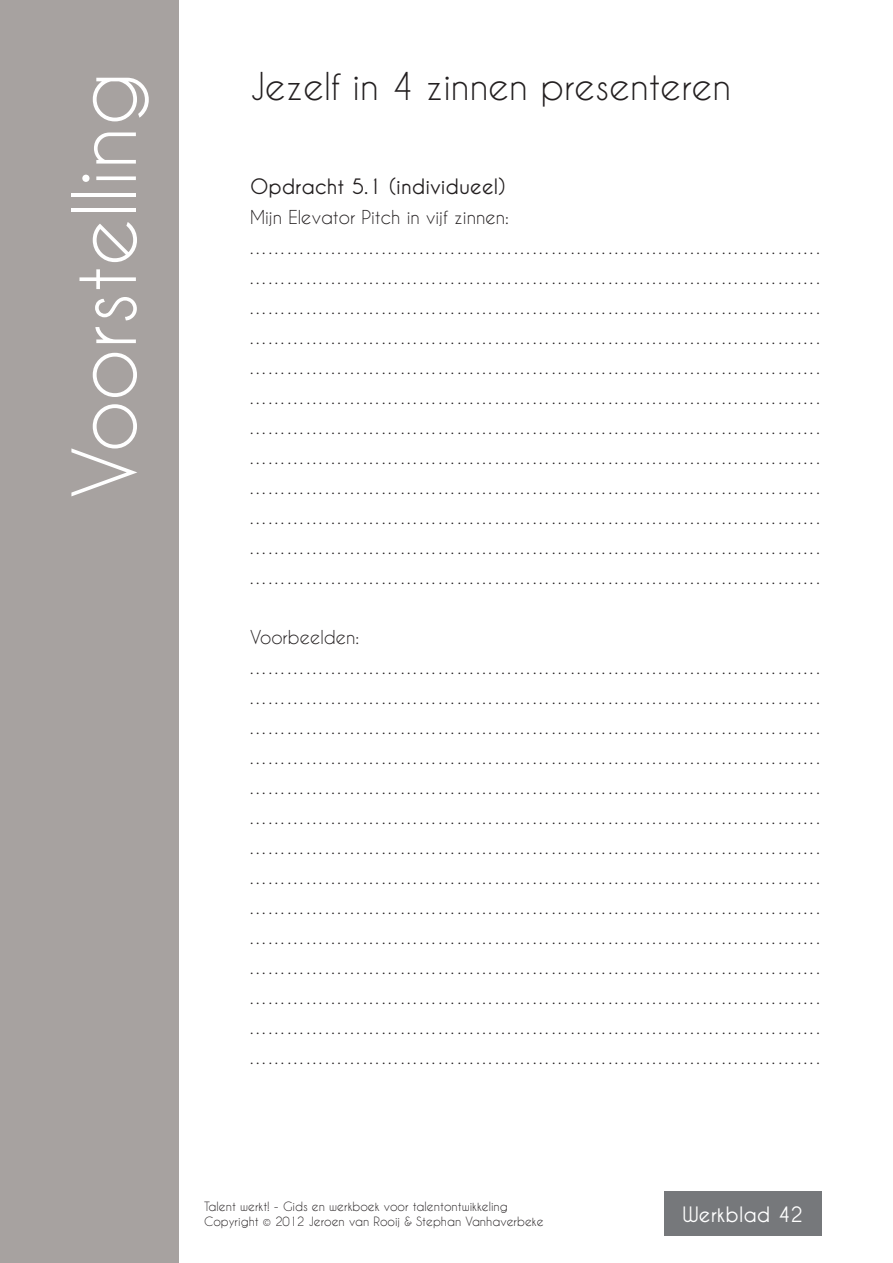
<style>
.page{position:relative;width:893px;height:1263px;background:#fff}
.page>*{position:absolute;margin:0;border:0;box-sizing:border-box;transform-origin:0 0}
.t1{font:82.5px "Caviar Dreams";color:#fff}
.t2{font:36px "Caviar Dreams";color:#231f20}
.t3{font:700 21px "Caviar Dreams";color:#231f20}
.t4{font:700 21px "Caviar Dreams";color:#fff}
.t5{font:18px/30px "Caviar Dreams";color:#231f20}
.t6{font:12px/14.4px "Caviar Dreams";color:#231f20}
</style>
<div class="page">
<div style="left:0;top:0;width:179px;height:1263px;background:#a7a2a0"></div>
<div style="left:664px;top:1191px;width:157px;height:45px;background:#76787b"></div>
<h1 class="t1" style="left:60px;top:498px;width:428px;rotate:-90deg">Voorstelling</h1>
<h2 class="t2" style="left:250px;top:66px;width:483px">Jezelf in 4 zinnen presenteren</h2>
<p class="t3" style="left:250px;top:175px;width:257px">Opdracht 5.1 (individueel)</p>
<p class="t5" style="left:250px;top:202px;width:571px">Mijn Elevator Pitch in vijf zinnen: ………………………………………………………………………………. ………………………………………………………………………………. ………………………………………………………………………………. ………………………………………………………………………………. ………………………………………………………………………………. ………………………………………………………………………………. ………………………………………………………………………………. ………………………………………………………………………………. ………………………………………………………………………………. ………………………………………………………………………………. ………………………………………………………………………………. ……………………………………………………………………………….</p>
<p class="t5" style="left:250px;top:623px;width:571px">Voorbeelden: ………………………………………………………………………………. ………………………………………………………………………………. ………………………………………………………………………………. ………………………………………………………………………………. ………………………………………………………………………………. ………………………………………………………………………………. ………………………………………………………………………………. ………………………………………………………………………………. ………………………………………………………………………………. ………………………………………………………………………………. ………………………………………………………………………………. ………………………………………………………………………………. ………………………………………………………………………………. ……………………………………………………………………………….</p>
<p class="t6" style="left:204px;top:1200px;width:341px">Talent werkt! - Gids en werkboek voor talentontwikkeling<br>Copyright © 2012 Jeroen van Rooij &amp; Stephan Vanhaverbeke</p>
<p class="t4" style="left:682px;top:1202px;width:122px">Werkblad 42</p>
</div>
